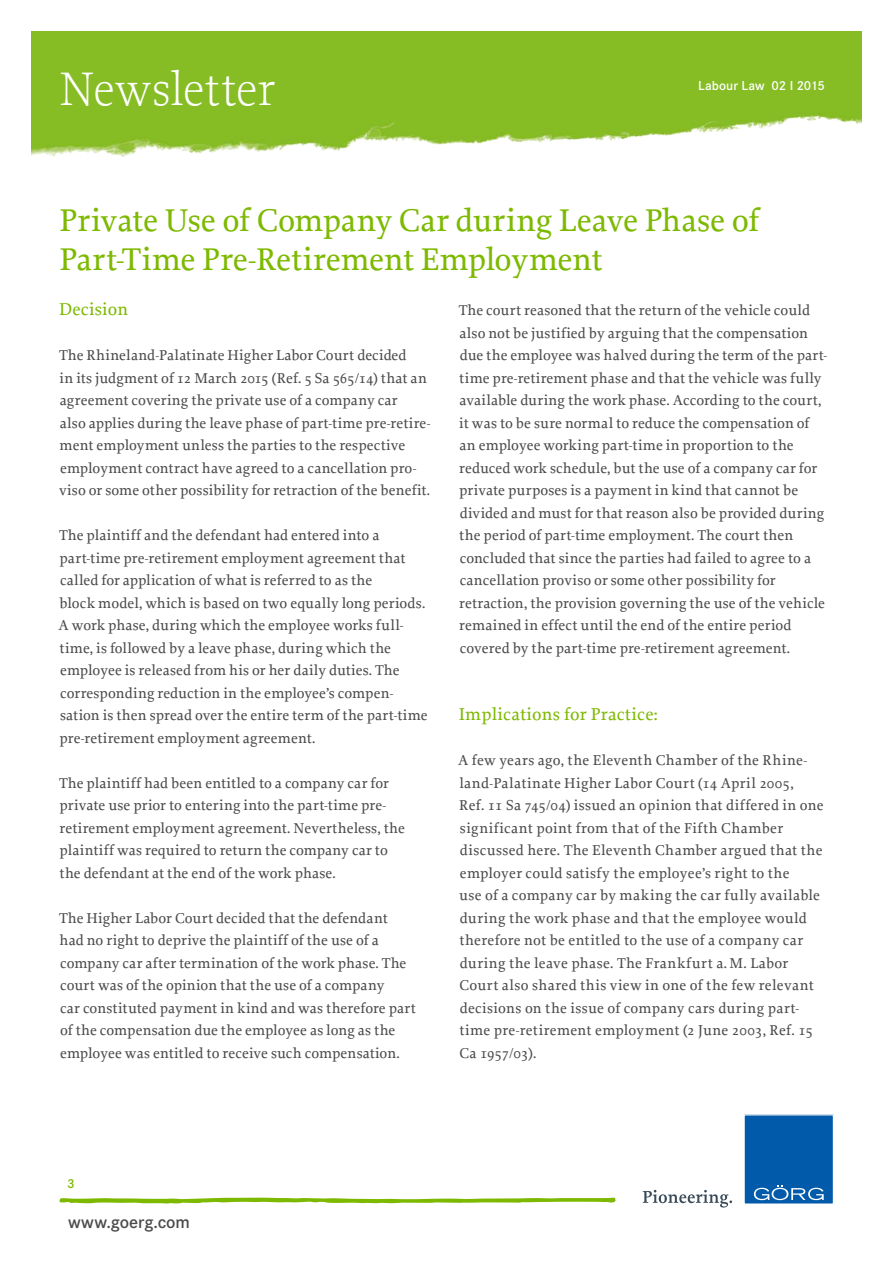
<style>
.page{position:relative;width:893px;height:1263px;background:#fff}
.page>*{position:absolute;margin:0;border:0;box-sizing:border-box;transform-origin:0 0}
.t1{font:300 49.5px "Proforma";letter-spacing:-.01em;color:#fff}
.t2{font:500 33px/39px "Proforma";letter-spacing:-.005em;color:#7db900}
.t3{font:500 18px "Proforma";letter-spacing:.01em;color:#7db900}
.t4{font:600 18px "Corporate S";letter-spacing:-.005em;color:#4b4b4b}
.t5{font:500 15px/22.5px "Proforma";letter-spacing:.01em;color:#4b4b4b}
.t6{font:600 13.5px "Corporate S";letter-spacing:.005em;color:#fff}
.t7{font:600 13.5px "Corporate S";color:#7db900}
</style>
<div class="page">
<img style="left:32px;top:32px;width:829px;height:125px">
<svg style="left:59px;top:1197px;width:557px;height:7px"></svg>
<div style="left:744px;top:1115px;width:89px;height:89px;background:#015aaa"></div>
<svg style="left:754px;top:1185px;width:70px;height:15px"></svg>
<svg style="left:643px;top:1190px;width:89px;height:17px"></svg>
<h1 class="t1" style="left:60px;top:59px;width:217px">Newsletter</h1>
<p class="t6" style="left:698px;top:78px;width:128px">Labour Law 02 I 2015</p>
<h2 class="t2" style="left:59px;top:200px;width:701px">Private Use of Company Car during Leave Phase of<br>Part-Time Pre-Retirement Employment</h2>
<p class="t3" style="left:59px;top:298px;width:71px">Decision</p>
<p class="t5" style="left:59px;top:344px;width:373px">The Rhineland-Palatinate Higher Labor Court decided<br>in its judgment of 12 March 2015 (Ref. 5 Sa 565/14) that an agreement covering the private use of a company car<br>also applies during the leave phase of part-time pre-retire&shy;ment employment unless the parties to the respective employment contract have agreed to a cancellation pro&shy;viso or some other possibility for retraction of the benefit.</p>
<p class="t5" style="left:58px;top:524px;width:371px">The plaintiff and the defendant had entered into a part-time pre-retirement employment agreement that called for application of what is referred to as the<br>block model, which is based on two equally long periods.<br>A work phase, during which the employee works full&shy;time, is followed by a leave phase, during which the employee is released from his or her daily duties. The corresponding reduction in the employee’s compen&shy;sation is then spread over the entire term of the part-time pre-retirement employment agreement.</p>
<p class="t5" style="left:59px;top:771px;width:347px">The plaintiff had been entitled to a company car for private use prior to entering into the part-time pre&shy;retirement employment agreement. Nevertheless, the plaintiff was required to return the company car to the defendant at the end of the work phase.</p>
<p class="t5" style="left:59px;top:906px;width:358px">The Higher Labor Court decided that the defendant<br>had no right to deprive the plaintiff of the use of a company car after termination of the work phase. The court was of the opinion that the use of a company<br>car constituted payment in kind and was therefore part of the compensation due the employee as long as the employee was entitled to receive such compensation.</p>
<p class="t5" style="left:459px;top:299px;width:370px">The court reasoned that the return of the vehicle could also not be justified by arguing that the compensation due the employee was halved during the term of the part&shy;time pre-retirement phase and that the vehicle was fully available during the work phase. According to the court, it was to be sure normal to reduce the compensation of an employee working part-time in proportion to the reduced work schedule, but the use of a company car for private purposes is a payment in kind that cannot be divided and must for that reason also be provided during the period of part-time employment. The court then concluded that since the parties had failed to agree to a cancellation proviso or some other possibility for retraction, the provision governing the use of the vehicle remained in effect until the end of the entire period covered by the part-time pre-retirement agreement.</p>
<p class="t3" style="left:459px;top:703px;width:201px">Implications for Practice:</p>
<p class="t5" style="left:458px;top:749px;width:367px">A few years ago, the Eleventh Chamber of the Rhine&shy;land-Palatinate Higher Labor Court (14 April 2005,<br>Ref. 11 Sa 745/04) issued an opinion that differed in one significant point from that of the Fifth Chamber discussed here. The Eleventh Chamber argued that the employer could satisfy the employee’s right to the<br>use of a company car by making the car fully available during the work phase and that the employee would therefore not be entitled to the use of a company car during the leave phase. The Frankfurt a. M. Labor Court also shared this view in one of the few relevant decisions on the issue of company cars during part&shy;time pre-retirement employment (2 June 2003, Ref. 15<br>Ca 1957/03).</p>
<p class="t7" style="left:67px;top:1175px;width:9px">3</p>
<p class="t4" style="left:68px;top:1212px;width:123px">www.goerg.com</p>
</div>
